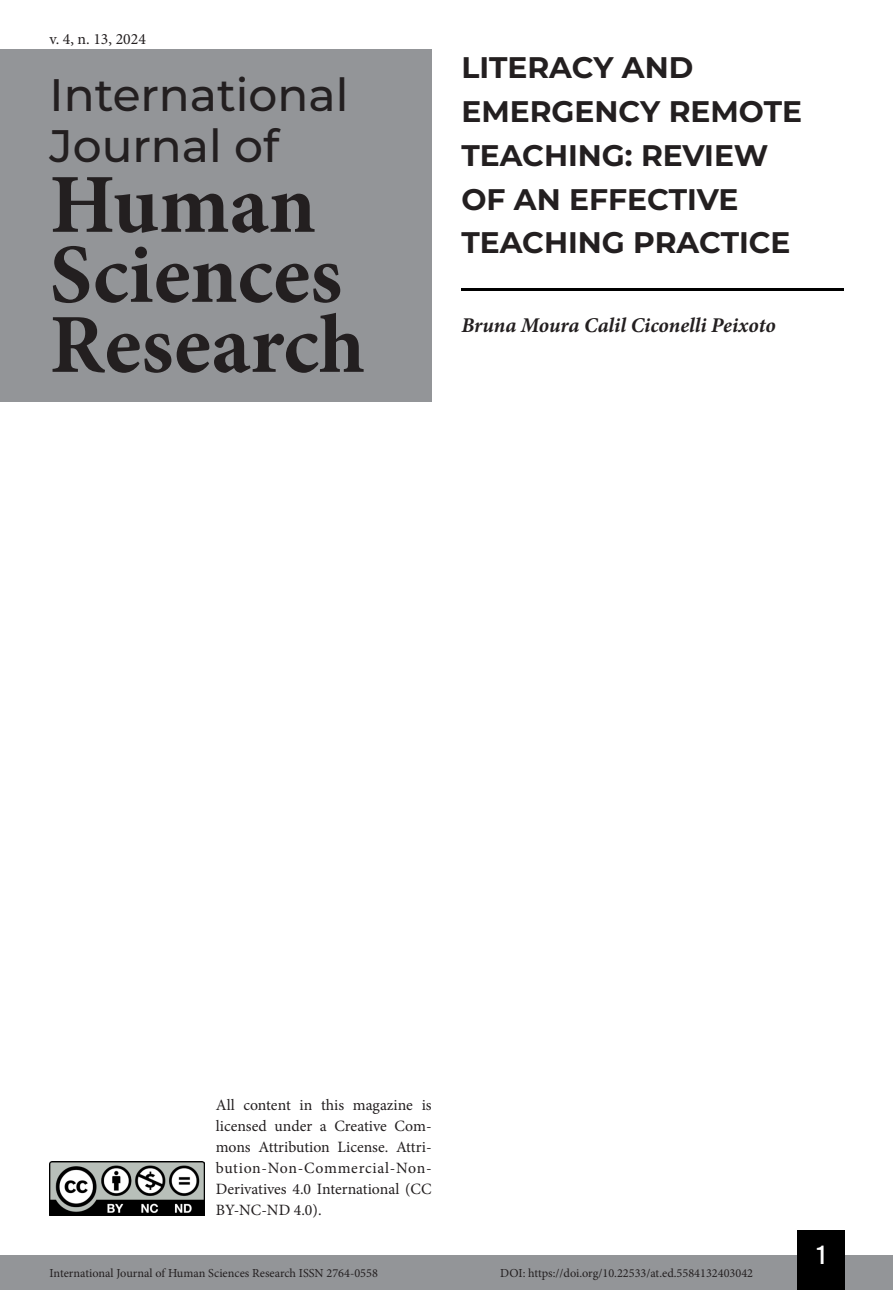
<style>
.page{position:relative;width:893px;height:1290px;background:#fff}
.page>*{position:absolute;margin:0;border:0;box-sizing:border-box;transform-origin:0 0}
.t1{font:700 84px/70px "Minion Pro";color:#231f20}
.t2{font:500 45.5px/50.8px "Montserrat";color:#231f20}
.Título_Artigo{font:700 29.75px/43.8px "Montserrat";color:#231f20}
.t3{font:26.25px "Bebas Kai";color:#fff}
.Autor{font:italic 700 21px "Minion Pro";letter-spacing:-.005em;color:#231f20}
.t4{font:15.75px/21px "Minion Pro";color:#231f20;text-align:justify}
.t5{font:12.25px "Minion Pro";color:#231f20}
</style>
<div class="page">
<div style="left:0;top:1255px;width:893px;height:35px;background:#939598"></div>
<div style="left:797px;top:1230px;width:48px;height:60px;background:#000"></div>
<img style="left:50px;top:1161px;width:154px;height:54px">
<div style="left:0;top:50px;width:432px;height:352px;background:#939598"></div>
<hr style="left:461px;top:288px;width:382px;height:2px;background:#000">
<p class="t4" style="left:50px;top:28px;width:98px">v. 4, n. 13, 2024</p>
<h2 class="t2" style="left:50px;top:68px;width:300px">International<br>Journal of</h2>
<h1 class="t1" style="left:50px;top:169px;width:317px">Human<br>Sciences<br>Research</h1>
<p class="Título_Artigo" style="left:461px;top:44px;width:342px">LITERACY AND<br>EMERGENCY REMOTE<br>TEACHING: REVIEW<br>OF AN EFFECTIVE<br>TEACHING PRACTICE</p>
<p class="Autor" style="left:461px;top:310px;width:316px">Bruna Moura Calil Ciconelli Peixoto</p>
<p class="t4" style="left:216px;top:1095px;width:217px">All content in this magazine is licensed under a Creative Com&shy;mons Attribution License. Attri&shy;bution-Non-Commercial-Non-Derivatives 4.0 International (CC BY-NC-ND 4.0).</p>
<p class="t5" style="left:50px;top:1265px;width:330px">International Journal of Human Sciences Research ISSN 2764-0558</p>
<p class="t5" style="left:500px;top:1265px;width:254px">DOI: https://doi.org/10.22533/at.ed.5584132403042</p>
<h3 class="t3" style="left:817px;top:1241px;width:10px">1</h3>
</div>
